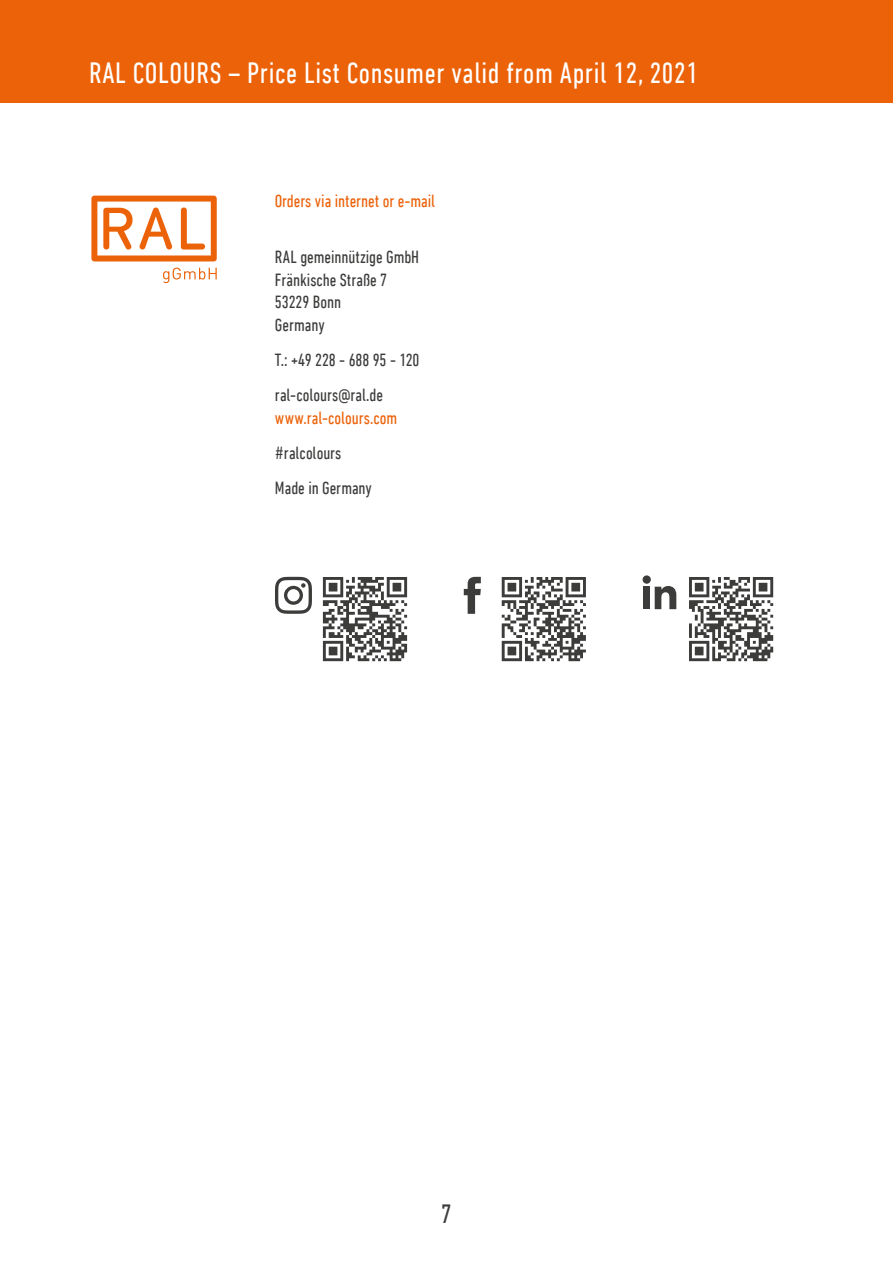
<style>
.page{position:relative;width:893px;height:1263px;background:#fff}
.page>*{position:absolute;margin:0;border:0;box-sizing:border-box;transform-origin:0 0}
.t1{font:condensed 30px "DIN Next LT Pro";letter-spacing:.02em;color:#fff}
.t2{font:condensed 27px "DIN Next LT Pro";color:#3c3c3b}
.t3{font:condensed 18px/22.5px "DIN Next LT Pro";letter-spacing:-.005em;color:#3c3c3b}
.t4{font:condensed 18px "DIN Next LT Pro";color:#eb6209}
</style>
<div class="page">
<div style="left:0;top:0;width:893px;height:103px;background:#eb6209"></div>
<svg style="left:91px;top:196px;width:126px;height:65px"></svg>
<svg style="left:163px;top:268px;width:54px;height:15px"></svg>
<svg style="left:275px;top:577px;width:37px;height:37px"></svg>
<div style="left:320px;top:574px;width:90px;height:90px;background:linear-gradient(to bottom,#f8f8f8,#f8f8f8)"></div>
<svg style="left:323px;top:577px;width:84px;height:84px"></svg>
<svg style="left:464px;top:577px;width:17px;height:37px"></svg>
<svg style="left:501px;top:577px;width:79px;height:85px"></svg>
<svg style="left:502px;top:577px;width:84px;height:84px"></svg>
<div style="left:643px;top:587px;width:7px;height:22px;background:#3c3c3b"></div>
<div style="left:643px;top:575px;width:8px;height:9px;background:#3c3c3b;border-radius:50%"></div>
<svg style="left:655px;top:586px;width:21px;height:23px"></svg>
<svg style="left:689px;top:577px;width:84px;height:84px"></svg>
<h1 class="t1" style="left:89px;top:56px;width:610px">RAL COLOURS – Price List Consumer valid from April 12, 2021</h1>
<p class="t4" style="left:275px;top:191px;width:162px">Orders via internet or e-mail</p>
<p class="t3" style="left:275px;top:246px;width:146px">RAL gemeinnützige GmbH<br>Fränkische Straße 7<br>53229 Bonn<br>Germany</p>
<p class="t3" style="left:275px;top:342px;width:146px;line-height:35.2px">T.: +49 228 - 688 95 - 120 ral-colours@ral.de</p>
<p class="t4" style="left:275px;top:407px;width:124px">www.ral-colours.com</p>
<p class="t3" style="left:275px;top:435px;width:99px;line-height:35.2px">#ralcolours<br>Made in Germany</p>
<h2 class="t2" style="left:441px;top:1198px;width:12px">7</h2>
</div>
